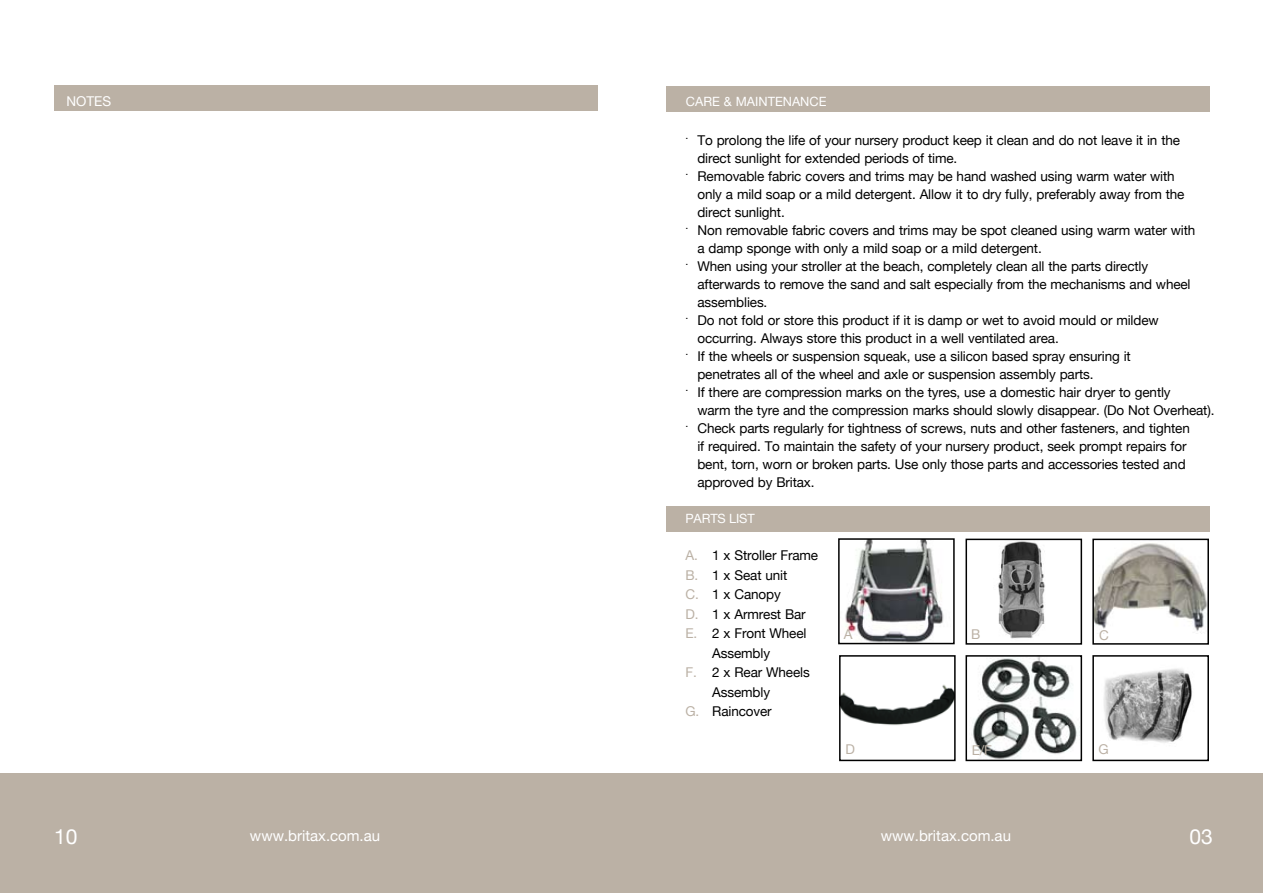
<style>
.page{position:relative;width:1263px;height:893px;background:#fff}
.page>*{position:absolute;margin:0;border:0;box-sizing:border-box;transform-origin:0 0}
.t1{font:21px "Helvetica Neue";color:#fff}
.t2{font:15px "Helvetica Neue";color:#fff}
.t3{font:13.5px "Helvetica Neue";letter-spacing:-.01em;color:#000}
.t4{font:13.5px "Helvetica Neue";color:#bbb1a5}
.t5{font:13.5px "Helvetica Neue";color:#fff}
.t6{font:12.75px "Helvetica Neue";color:#fff}
.s1{color:#bbb1a5}
</style>
<div class="page">
<div style="left:666px;top:506px;width:543px;height:25px;background:#bbb1a5"></div>
<div style="left:54px;top:85px;width:543px;height:25px;background:#bbb1a5"></div>
<div style="left:0;top:774px;width:1263px;height:119px;background:#bbb1a5"></div>
<div style="left:666px;top:87px;width:543px;height:25px;background:#bbb1a5"></div>
<img style="left:998px;top:542px;width:47px;height:97px">
<div style="left:965px;top:539px;width:117px;height:106px;border:2px solid #000"></div>
<img style="left:1095px;top:543px;width:111px;height:90px">
<div style="left:1092px;top:539px;width:117px;height:106px;border:2px solid #000"></div>
<img style="left:971px;top:658px;width:108px;height:100px">
<div style="left:965px;top:655px;width:117px;height:106px;border:2px solid #000"></div>
<img style="left:1103px;top:668px;width:89px;height:75px">
<div style="left:1092px;top:655px;width:117px;height:106px;border:2px solid #000"></div>
<img style="left:842px;top:684px;width:111px;height:41px">
<div style="left:839px;top:655px;width:117px;height:106px;border:2px solid #000"></div>
<img style="left:845px;top:541px;width:99px;height:100px">
<div style="left:838px;top:538px;width:117px;height:106px;border:2px solid #000"></div>
<p class="t5" style="left:67px;top:94px;width:46px">NOTES</p>
<p class="t6" style="left:686px;top:94px;width:142px">CARE &amp; MAINTENANCE</p>
<p class="t3" style="left:685px;top:132px;width:496px"><sup>.</sup> To prolong the life of your nursery product keep it clean and do not leave it in the</p>
<p class="t3" style="left:697px;top:150px;width:261px">direct sunlight for extended periods of time.</p>
<p class="t3" style="left:685px;top:168px;width:491px"><sup>.</sup> Removable fabric covers and trims may be hand washed using warm water with</p>
<p class="t3" style="left:697px;top:186px;width:489px">only a mild soap or a mild detergent. Allow it to dry fully, preferably away from the</p>
<p class="t3" style="left:697px;top:204px;width:89px">direct sunlight.</p>
<p class="t3" style="left:685px;top:222px;width:511px"><sup>.</sup> Non removable fabric covers and trims may be spot cleaned using warm water with</p>
<p class="t3" style="left:697px;top:240px;width:346px">a damp sponge with only a mild soap or a mild detergent.</p>
<p class="t3" style="left:685px;top:258px;width:464px"><sup>.</sup> When using your stroller at the beach, completely clean all the parts directly</p>
<p class="t3" style="left:697px;top:276px;width:495px">afterwards to remove the sand and salt especially from the mechanisms and wheel</p>
<p class="t3" style="left:697px;top:294px;width:71px">assemblies.</p>
<p class="t3" style="left:685px;top:312px;width:475px"><sup>.</sup> Do not fold or store this product if it is damp or wet to avoid mould or mildew</p>
<p class="t3" style="left:697px;top:330px;width:363px">occurring. Always store this product in a well ventilated area.</p>
<p class="t3" style="left:685px;top:348px;width:447px"><sup>.</sup> If the wheels or suspension squeak, use a silicon based spray ensuring it</p>
<p class="t3" style="left:697px;top:366px;width:398px">penetrates all of the wheel and axle or suspension assembly parts.</p>
<p class="t3" style="left:685px;top:384px;width:487px"><sup>.</sup> If there are compression marks on the tyres, use a domestic hair dryer to gently</p>
<p class="t3" style="left:697px;top:402px;width:519px">warm the tyre and the compression marks should slowly disappear. (Do Not Overheat).</p>
<p class="t3" style="left:685px;top:420px;width:506px"><sup>.</sup> Check parts regularly for tightness of screws, nuts and other fasteners, and tighten</p>
<p class="t3" style="left:697px;top:438px;width:491px">if required. To maintain the safety of your nursery product, seek prompt repairs for</p>
<p class="t3" style="left:697px;top:456px;width:490px">bent, torn, worn or broken parts. Use only those parts and accessories tested and</p>
<p class="t3" style="left:697px;top:474px;width:119px">approved by Britax.</p>
<p class="t6" style="left:685px;top:511px;width:71px">PARTS LIST</p>
<p class="t3" style="left:685px;top:547px;width:134px"><span class="s1">A.</span> 1 x Stroller Frame</p>
<p class="t3" style="left:685px;top:567px;width:103px"><span class="s1">B.</span> 1 x Seat unit</p>
<p class="t3" style="left:685px;top:586px;width:97px"><span class="s1">C.</span> 1 x Canopy</p>
<p class="t3" style="left:685px;top:606px;width:122px"><span class="s1">D.</span> 1 x Armrest Bar</p>
<p class="t3" style="left:685px;top:625px;width:123px"><span class="s1">E.</span> 2 x Front Wheel</p>
<p class="t3" style="left:712px;top:645px;width:59px">Assembly</p>
<p class="t3" style="left:685px;top:664px;width:126px"><span class="s1">F.</span> 2 x Rear Wheels</p>
<p class="t3" style="left:712px;top:684px;width:59px">Assembly</p>
<p class="t3" style="left:685px;top:703px;width:88px"><span class="s1">G.</span> Raincover</p>
<p class="t4" style="left:844px;top:626px;width:10px">A</p>
<p class="t4" style="left:971px;top:627px;width:11px">B</p>
<p class="t4" style="left:1099px;top:627px;width:11px">C</p>
<p class="t4" style="left:846px;top:741px;width:11px">D</p>
<p class="t4" style="left:972px;top:742px;width:22px">E/F</p>
<p class="t4" style="left:1098px;top:741px;width:12px">G</p>
<h1 class="t1" style="left:54px;top:824px;width:25px">10</h1>
<h1 class="t1" style="left:1189px;top:824px;width:25px">03</h1>
<p class="t2" style="left:250px;top:827px;width:132px">www.britax.com.au</p>
<p class="t2" style="left:881px;top:827px;width:132px">www.britax.com.au</p>
</div>
